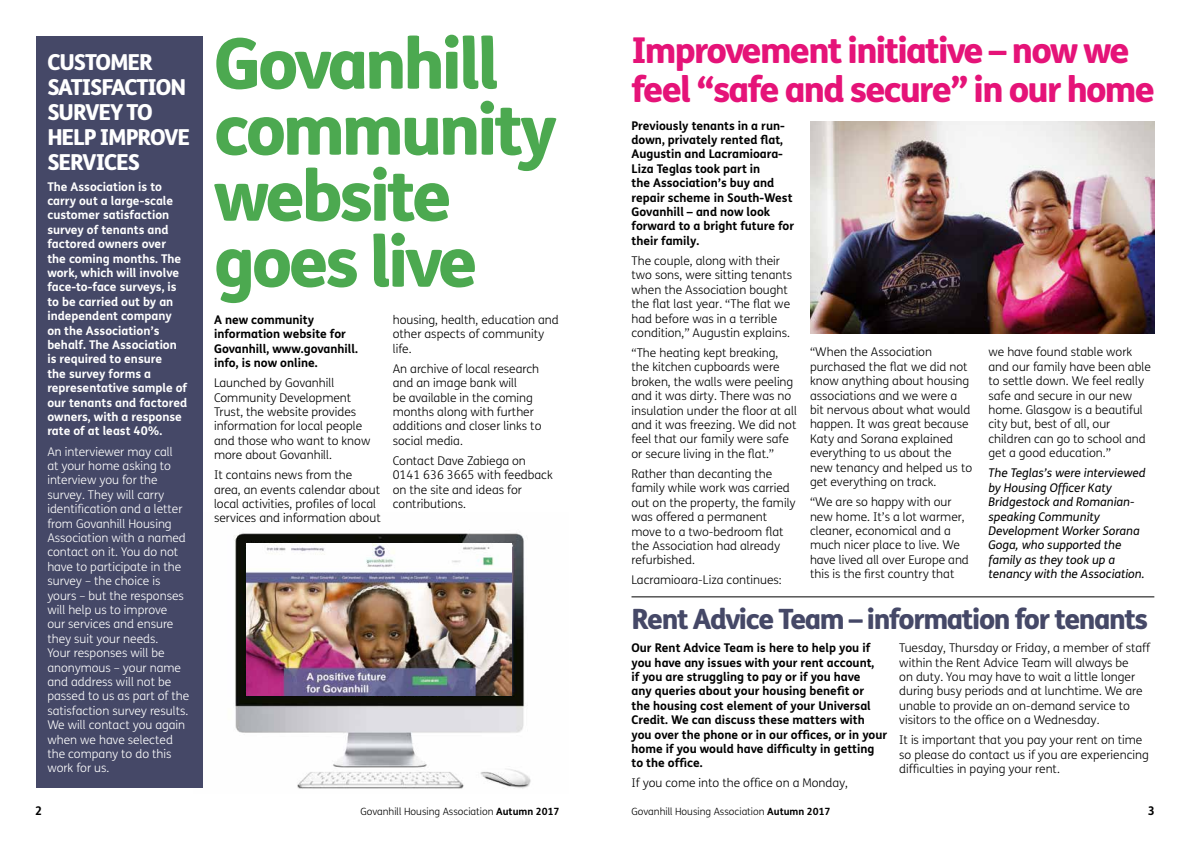
<style>
.page{position:relative;width:1191px;height:842px;background:#fff}
.page>*{position:absolute;margin:0;border:0;box-sizing:border-box;transform-origin:0 0}
.t1{font:800 70px/66px "FS Me";letter-spacing:-.05em;color:#4ca950}
.t2{font:800 35.5px/39.3px "FS Me";letter-spacing:-.05em;color:#e51378}
.t3{font:800 28px "FS Me";letter-spacing:-.05em;color:#454867}
.t4{font:800 22px/25px "FS Me";letter-spacing:-.05em;color:#fff}
.t5{font:300 12px/14.4px "FS Me";color:#000}
.t6{font:700 12px/14.4px "FS Me";color:#000}
.t7{font:300 12px/14.4px "FS Me";color:#fff}
.t8{font:700 12px/14.4px "FS Me";color:#fff}
.t9{font:italic 12px/14.4px "FS Me";color:#000}
.t10{font:300 10px "FS Me";color:#000}
.s1{font-weight:700}
</style>
<div class="page">
<img style="left:193px;top:513px;width:338px;height:276px">
<div style="left:36px;top:36px;width:166px;height:751px;background:#454867"></div>
<img style="left:246px;top:544px;width:266px;height:152px">
<img style="left:810px;top:121px;width:345px;height:212px">
<hr style="left:631px;top:597px;width:523px;height:1px;background:#000">
<h3 class="t4" style="left:47px;top:49px;width:144px">CUSTOMER<br>SATISFACTION<br>SURVEY TO<br>HELP IMPROVE<br>SERVICES</h3>
<p class="t8" style="left:47px;top:179px;width:141px">The Association is to carry out a large-scale customer satisfaction survey of tenants and factored owners over the coming months. The work, which will involve face-to-face surveys, is to be carried out by an independent company on the Association’s behalf. The Association is required to ensure<br>the survey forms a representative sample of our tenants and factored owners, with a response rate of at least 40%.</p>
<p class="t7" style="left:47px;top:444px;width:143px">An interviewer may call<br>at your home asking to interview you for the survey. They will carry identification and a letter from Govanhill Housing<br>Association with a named contact on it. You do not have to participate in the survey – the choice is yours – but the responses will help us to improve<br>our services and ensure they suit your needs.<br>Your responses will be anonymous – your name and address will not be passed to us as part of the satisfaction survey results.<br>We will contact you again when we have selected the company to do this work for us.</p>
<h1 class="t1" style="left:214px;top:31px;width:345px">Govanhill community website goes live</h1>
<p class="t6" style="left:214px;top:312px;width:145px">A new community information website for<br>Govanhill, www.govanhill. info, is now online.</p>
<p class="t5" style="left:214px;top:376px;width:158px">Launched by Govanhill<br>Community Development<br>Trust, the website provides information for local people and those who want to know more about Govanhill.</p>
<p class="t5" style="left:214px;top:468px;width:168px">It contains news from the area, an events calendar about local activities, profiles of local services and information about</p>
<p class="t5" style="left:393px;top:313px;width:168px">housing, health, education and other aspects of community life.</p>
<p class="t5" style="left:393px;top:362px;width:150px">An archive of local research and an image bank will<br>be available in the coming months along with further additions and closer links to social media.</p>
<p class="t5" style="left:393px;top:454px;width:162px">Contact Dave Zabiega on<br>0141 636 3665 with feedback on the site and ideas for contributions.</p>
<h2 class="t2" style="left:631px;top:30px;width:525px">Improvement initiative – now we feel “safe and secure” in our home</h2>
<p class="t6" style="left:631px;top:118px;width:164px">Previously tenants in a run&shy;down, privately rented flat,<br>Augustin and Lacramioara-<br>Liza Teglas took part in<br>the Association’s buy and repair scheme in South-West<br>Govanhill – and now look forward to a bright future for their family.</p>
<p class="t5" style="left:631px;top:254px;width:162px">The couple, along with their two sons, were sitting tenants when the Association bought the flat last year. “The flat we had before was in a terrible condition,” Augustin explains.</p>
<p class="t5" style="left:631px;top:346px;width:167px">“The heating kept breaking, the kitchen cupboards were broken, the walls were peeling and it was dirty. There was no insulation under the floor at all and it was freezing. We did not feel that our family were safe or secure living in the flat.”</p>
<p class="t5" style="left:631px;top:467px;width:166px">Rather than decanting the family while work was carried out on the property, the family was offered a permanent move to a two-bedroom flat the Association had already refurbished.</p>
<p class="t5" style="left:631px;top:573px;width:152px">Lacramioara-Liza continues:</p>
<p class="t5" style="left:810px;top:345px;width:164px">“When the Association purchased the flat we did not know anything about housing associations and we were a bit nervous about what would happen. It was great because<br>Katy and Sorana explained everything to us about the new tenancy and helped us to get everything on track.</p>
<p class="t5" style="left:810px;top:495px;width:160px">“We are so happy with our new home. It’s a lot warmer, cleaner, economical and a much nicer place to live. We have lived all over Europe and this is the first country that</p>
<p class="t5" style="left:988px;top:345px;width:164px">we have found stable work and our family have been able to settle down. We feel really safe and secure in our new home. Glasgow is a beautiful city but, best of all, our children can go to school and get a good education.”</p>
<p class="t9" style="left:988px;top:466px;width:159px">The Teglas’s were interviewed by Housing Officer Katy<br>Bridgestock and Romanian&shy;speaking Community<br>Development Worker Sorana<br>Goga, who supported the family as they took up a tenancy with the Association.</p>
<h3 class="t3" style="left:631px;top:601px;width:518px">Rent Advice Team – information for tenants</h3>
<p class="t6" style="left:631px;top:641px;width:257px">Our Rent Advice Team is here to help you if you have any issues with your rent account,<br>if you are struggling to pay or if you have<br>any queries about your housing benefit or<br>the housing cost element of your Universal Credit. We can discuss these matters with you over the phone or in our offices, or in your home if you would have difficulty in getting to the office.</p>
<p class="t5" style="left:631px;top:776px;width:218px">If you come into the office on a Monday,</p>
<p class="t5" style="left:899px;top:641px;width:252px">Tuesday, Thursday or Friday, a member of staff within the Rent Advice Team will always be<br>on duty. You may have to wait a little longer during busy periods and at lunchtime. We are unable to provide an on-demand service to visitors to the office on a Wednesday.</p>
<p class="t5" style="left:899px;top:733px;width:251px">It is important that you pay your rent on time so please do contact us if you are experiencing difficulties in paying your rent.</p>
<p class="t6" style="left:35px;top:803px;width:9px">2</p>
<p class="t10" style="left:360px;top:805px;width:200px">Govanhill Housing Association <span class="s1">Autumn 2017</span></p>
<p class="t10" style="left:631px;top:805px;width:200px">Govanhill Housing Association <span class="s1">Autumn 2017</span></p>
<p class="t6" style="left:1147px;top:803px;width:9px">3</p>
</div>
